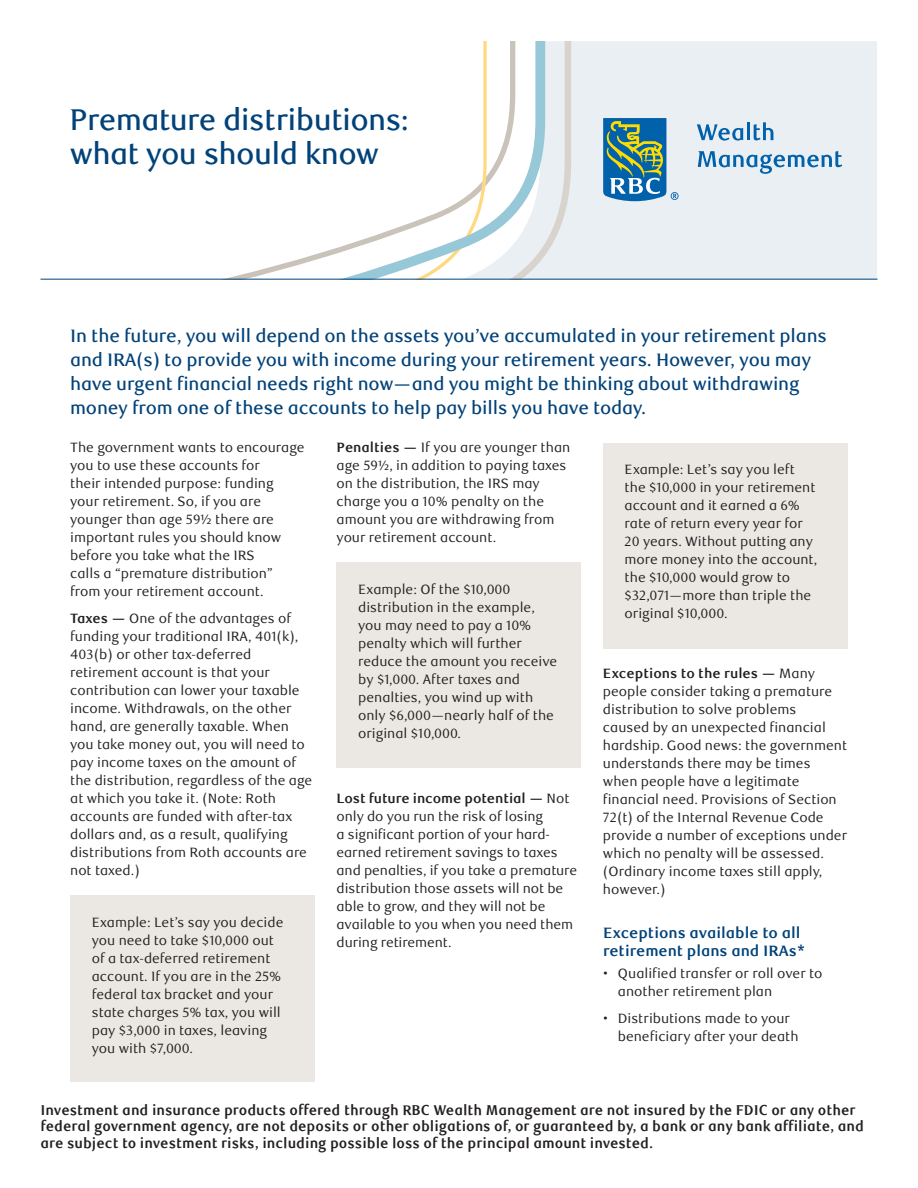
<style>
.page{position:relative;width:918px;height:1188px;background:#fff}
.page>*{position:absolute;margin:0;border:0;box-sizing:border-box;transform-origin:0 0}
.t1{font:500 30px/34.5px "RBC Display";color:#004279}
.t2{font:500 18px/24px "RBC Text";letter-spacing:-.01em;color:#004279}
.t3{font:700 15px/18px "RBC Text";color:#004279}
.t4{font:700 14.25px/16.5px "RBC Text Cond";color:#231f20}
.t5{font:13.5px/18px "RBC Text";color:#231f20}
.s1{font-weight:700}
</style>
<div class="page">
<div style="left:70px;top:895px;width:245px;height:187px;background:#ebe8e4"></div>
<div style="left:337px;top:563px;width:244px;height:205px;background:#ebe8e4"></div>
<div style="left:603px;top:443px;width:245px;height:206px;background:#ebe8e4"></div>
<div style="left:571px;top:41px;width:306px;height:238px;background:#e9eff3"></div>
<svg style="left:545px;top:41px;width:26px;height:238px;background:#e4e8ea"></svg>
<svg style="left:40px;top:41px;width:505px;height:238px"></svg>
<svg style="left:603px;top:118px;width:76px;height:83px;background:#5f96a2"></svg>
<svg style="left:697px;top:124px;width:46px;height:17px"></svg>
<hr style="left:747px;top:122px;width:3px;height:18px;background:#0161aa">
<svg style="left:754px;top:122px;width:19px;height:18px"></svg>
<svg style="left:698px;top:151px;width:144px;height:23px;background:#a8c7de"></svg>
<hr style="left:40px;top:279px;width:838px;height:1px;background:#004279">
<h1 class="t1" style="left:70px;top:103px;width:340px">Premature distributions: what you should know</h1>
<p class="t2" style="left:70px;top:325px;width:758px">In the future, you will depend on the assets you’ve accumulated in your retirement plans and IRA(s) to provide you with income during your retirement years. However, you may have urgent financial needs right now—and you might be thinking about withdrawing money from one of these accounts to help pay bills you have today.</p>
<p class="t5" style="left:70px;top:439px;width:236px">The government wants to encourage you to use these accounts for<br>their intended purpose: funding your retirement. So, if you are younger than age 59½ there are important rules you should know before you take what the IRS<br>calls a “premature distribution” from your retirement account.</p>
<p class="t5" style="left:70px;top:610px;width:244px"><span class="s1">Taxes —</span> One of the advantages of funding your traditional IRA, 401(k), 403(b) or other tax-deferred retirement account is that your contribution can lower your taxable income. Withdrawals, on the other hand, are generally taxable. When you take money out, you will need to pay income taxes on the amount of the distribution, regardless of the age at which you take it. (Note: Roth accounts are funded with after-tax dollars and, as a result, qualifying distributions from Roth accounts are not taxed.)</p>
<p class="t5" style="left:92px;top:913px;width:193px">Example: Let’s say you decide you need to take $10,000 out of a tax-deferred retirement account. If you are in the 25% federal tax bracket and your state charges 5% tax, you will pay $3,000 in taxes, leaving you with $7,000.</p>
<p class="t5" style="left:337px;top:439px;width:235px"><span class="s1">Penalties —</span> If you are younger than age 59½, in addition to paying taxes on the distribution, the IRS may charge you a 10% penalty on the amount you are withdrawing from your retirement account.</p>
<p class="t5" style="left:358px;top:581px;width:201px">Example: Of the $10,000 distribution in the example, you may need to pay a 10% penalty which will further reduce the amount you receive by $1,000. After taxes and penalties, you wind up with only $6,000—nearly half of the original $10,000.</p>
<p class="t5" style="left:337px;top:789px;width:242px"><span class="s1">Lost future income potential —</span> Not only do you run the risk of losing<br>a significant portion of your hard&shy;earned retirement savings to taxes and penalties, if you take a premature distribution those assets will not be able to grow, and they will not be available to you when you need them during retirement.</p>
<p class="t5" style="left:625px;top:461px;width:194px">Example: Let’s say you left the $10,000 in your retirement account and it earned a 6% rate of return every year for<br>20 years. Without putting any more money into the account, the $10,000 would grow to $32,071—more than triple the original $10,000.</p>
<p class="t5" style="left:603px;top:665px;width:246px"><span class="s1">Exceptions to the rules —</span> Many people consider taking a premature distribution to solve problems<br>caused by an unexpected financial hardship. Good news: the government understands there may be times when people have a legitimate financial need. Provisions of Section<br>72(t) of the Internal Revenue Code provide a number of exceptions under which no penalty will be assessed. (Ordinary income taxes still apply, however.)</p>
<p class="t3" style="left:603px;top:924px;width:204px">Exceptions available to all retirement plans and IRAs*</p>
<p class="t5" style="left:618px;top:965px;width:206px;text-indent:-15px">• Qualified transfer or roll over to another retirement plan</p>
<p class="t5" style="left:618px;top:1009px;width:182px;text-indent:-15px">• Distributions made to your beneficiary after your death</p>
<p class="t4" style="left:40px;top:1102px;width:825px">Investment and insurance products offered through RBC Wealth Management are not insured by the FDIC or any other federal government agency, are not deposits or other obligations of, or guaranteed by, a bank or any bank affiliate, and are subject to investment risks, including possible loss of the principal amount invested.</p>
</div>
